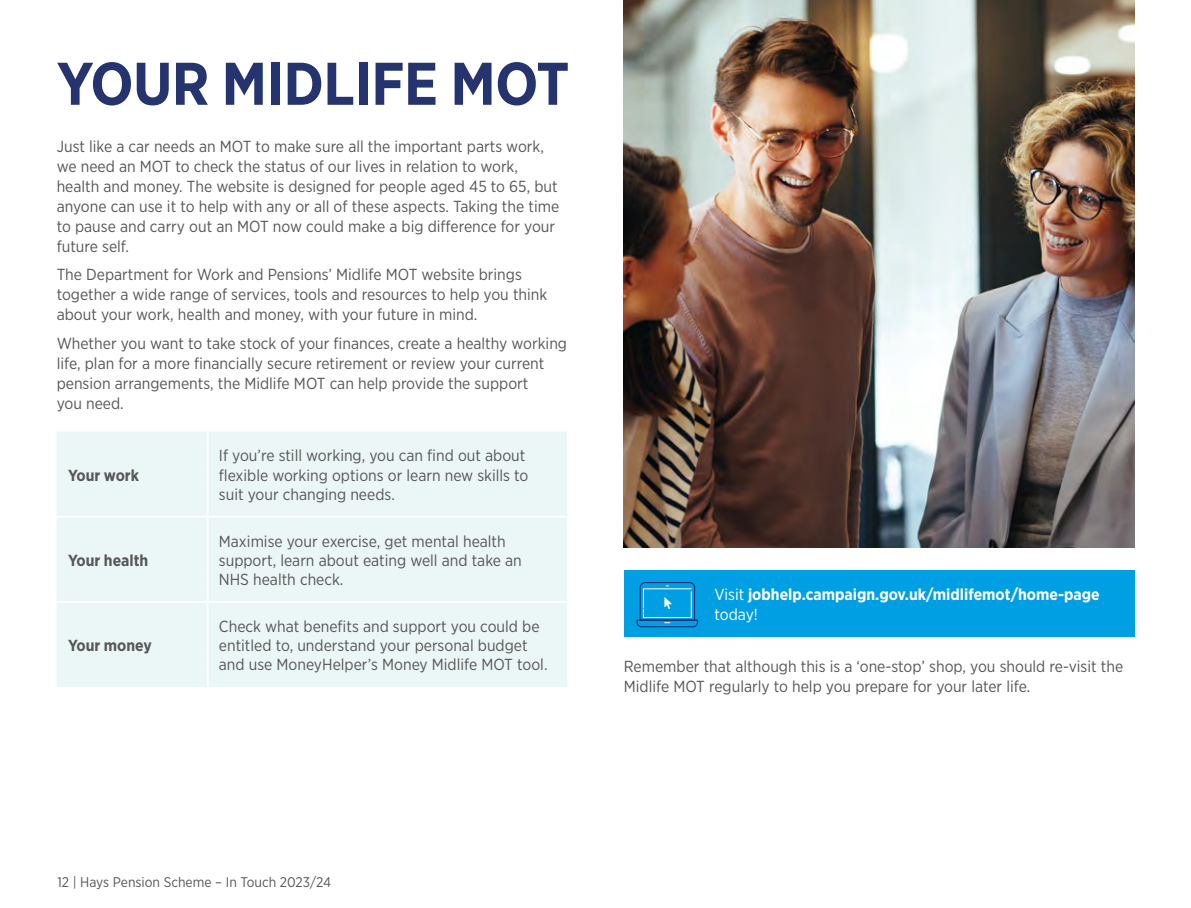
<style>
.page{position:relative;width:1191px;height:908px;background:#fff}
.page>*{position:absolute;margin:0;border:0;box-sizing:border-box;transform-origin:0 0}
.t1{font:700 60px "Gotham Narrow";letter-spacing:-.01em;color:#25346e}
.t2{font:16px/20px "Gotham Narrow";color:#575756}
.t3{font:700 16px/20px "Gotham Narrow";color:#fff}
.t4{font:700 16px "Gotham Narrow";color:#575756}
.t5{font:14px "Gotham Narrow";color:#575756}
.s1{font-weight:400}
</style>
<div class="page">
<img style="left:624px;top:0;width:510px;height:547px">
<div style="left:57px;top:432px;width:510px;height:254px;background:#ebf6f6"></div>
<hr style="left:206px;top:431px;width:2px;height:84px;background:#fff">
<hr style="left:206px;top:517px;width:2px;height:83px;background:#fff">
<hr style="left:206px;top:602px;width:2px;height:84px;background:#fff">
<hr style="left:57px;top:515px;width:150px;height:2px;background:#fff">
<hr style="left:207px;top:515px;width:360px;height:2px;background:#fff">
<hr style="left:57px;top:600px;width:150px;height:2px;background:#fff">
<hr style="left:207px;top:600px;width:360px;height:2px;background:#fff">
<div style="left:624px;top:569px;width:510px;height:67px;background:#009fe3"></div>
<svg style="left:636px;top:582px;width:62px;height:45px"></svg>
<h1 class="t1" style="left:57px;top:45px;width:514px">YOUR MIDLIFE MOT</h1>
<p class="t2" style="left:57px;top:136px;width:504px">Just like a car needs an MOT to make sure all the important parts work, we need an MOT to check the status of our lives in relation to work, health and money. The website is designed for people aged 45 to 65, but anyone can use it to help with any or all of these aspects. Taking the time to pause and carry out an MOT now could make a big difference for your future self.</p>
<p class="t2" style="left:57px;top:264px;width:492px">The Department for Work and Pensions’ Midlife MOT website brings together a wide range of services, tools and resources to help you think about your work, health and money, with your future in mind.</p>
<p class="t2" style="left:57px;top:333px;width:512px">Whether you want to take stock of your finances, create a healthy working life, plan for a more financially secure retirement or review your current pension arrangements, the Midlife MOT can help provide the support<br>you need.</p>
<p class="t4" style="left:68px;top:464px;width:73px">Your work</p>
<p class="t4" style="left:68px;top:549px;width:82px">Your health</p>
<p class="t4" style="left:68px;top:634px;width:85px">Your money</p>
<p class="t2" style="left:219px;top:445px;width:311px;line-height:19.2px">If you’re still working, you can find out about flexible working options or learn new skills to suit your changing needs.</p>
<p class="t2" style="left:219px;top:530px;width:304px;line-height:19.2px">Maximise your exercise, get mental health support, learn about eating well and take an<br>NHS health check.</p>
<p class="t2" style="left:219px;top:615px;width:330px;line-height:19.2px">Check what benefits and support you could be entitled to, understand your personal budget and use MoneyHelper’s Money Midlife MOT tool.</p>
<p class="t3" style="left:714px;top:583px;width:387px"><span class="s1">Visit</span> jobhelp.campaign.gov.uk/midlifemot/home-page <span class="s1">today!</span></p>
<p class="t2" style="left:624px;top:656px;width:501px">Remember that although this is a ‘one-stop’ shop, you should re-visit the<br>Midlife MOT regularly to help you prepare for your later life.</p>
<p class="t5" style="left:57px;top:873px;width:275px">12 | Hays Pension Scheme – In Touch 2023/24</p>
</div>
